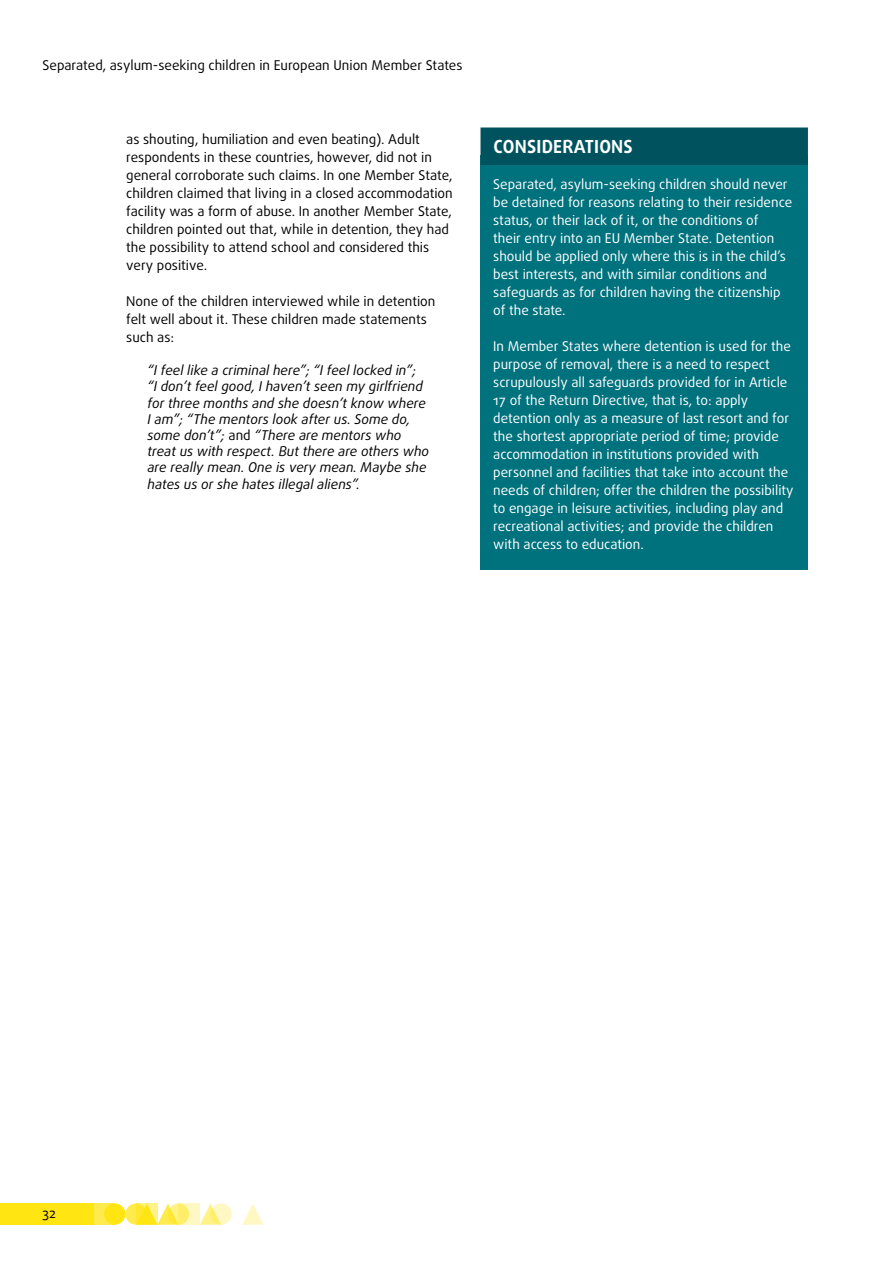
<style>
.page{position:relative;width:893px;height:1263px;background:#fff}
.page>*{position:absolute;margin:0;border:0;box-sizing:border-box;transform-origin:0 0}
.title_4{font:700 18px "Daxline Pro";letter-spacing:.01em;color:#fff}
.Body_EN{font:13.5px/18px "Daxline Pro";color:#fff}
.Footnote{font:13.5px/18px "Daxline Pro";color:#000}
.quotes{font:italic 13.5px/16.2px "Daxline Pro";color:#000}
.Body_EN-2{font:13.5px/18px "Daxline Pro";color:#000}
.s1{font-style:normal}
</style>
<div class="page">
<svg style="left:125px;top:1203px;width:22px;height:22px"></svg>
<div style="left:94px;top:1203px;width:21px;height:22px;background:#ffeb4d"></div>
<div style="left:0;top:1203px;width:94px;height:22px;background:#ffe512"></div>
<svg style="left:200px;top:1203px;width:18px;height:22px"></svg>
<svg style="left:242px;top:1204px;width:21px;height:21px"></svg>
<div style="left:104px;top:1203px;width:21px;height:22px;background:#ffe512;border-radius:50%"></div>
<svg style="left:157px;top:1203px;width:18px;height:22px"></svg>
<svg style="left:168px;top:1203px;width:21px;height:22px"></svg>
<svg style="left:210px;top:1203px;width:22px;height:22px"></svg>
<svg style="left:136px;top:1203px;width:21px;height:22px"></svg>
<svg style="left:179px;top:1203px;width:21px;height:22px"></svg>
<div style="left:480px;top:155px;width:328px;height:415px;background:#00727d"></div>
<div style="left:480px;top:127px;width:328px;height:38px;background:#00535e"></div>
<p class="Footnote" style="left:43px;top:56px;width:422px">Separated, asylum-seeking children in European Union Member States</p>
<p class="Footnote" style="left:126px;top:130px;width:328px">as shouting, humiliation and even beating). Adult respondents in these countries, however, did not in general corroborate such claims. In one Member State, children claimed that living in a closed accommodation facility was a form of abuse. In another Member State, children pointed out that, while in detention, they had the possibility to attend school and considered this very positive.</p>
<p class="Body_EN-2" style="left:126px;top:292px;width:311px">None of the children interviewed while in detention felt well about it. These children made statements such as:</p>
<p class="quotes" style="left:148px;top:362px;width:283px">“I feel like a criminal here”; “I feel locked in”; “I don’t feel good, I haven’t seen my girlfriend for three months and she doesn’t know where I am”; “The mentors look after us. Some do, some don’t”; <span class="s1">and</span> “There are mentors who treat us with respect. But there are others who are really mean. One is very mean. Maybe she hates us or she hates illegal aliens”.</p>
<p class="title_4" style="left:493px;top:135px;width:141px">CONSIDERATIONS</p>
<p class="Body_EN" style="left:493px;top:175px;width:300px">Separated, asylum-seeking children should never be detained for reasons relating to their residence status, or their lack of it, or the conditions of<br>their entry into an EU Member State. Detention should be applied only where this is in the child’s best interests, and with similar conditions and safeguards as for children having the citizenship of the state.</p>
<p class="Body_EN" style="left:493px;top:337px;width:302px">In Member States where detention is used for the purpose of removal, there is a need to respect scrupulously all safeguards provided for in Article 17 of the Return Directive, that is, to: apply detention only as a measure of last resort and for the shortest appropriate period of time; provide accommodation in institutions provided with personnel and facilities that take into account the needs of children; offer the children the possibility to engage in leisure activities, including play and recreational activities; and provide the children with access to education.</p>
<p class="Footnote" style="left:43px;top:1204px;width:15px">32</p>
</div>
